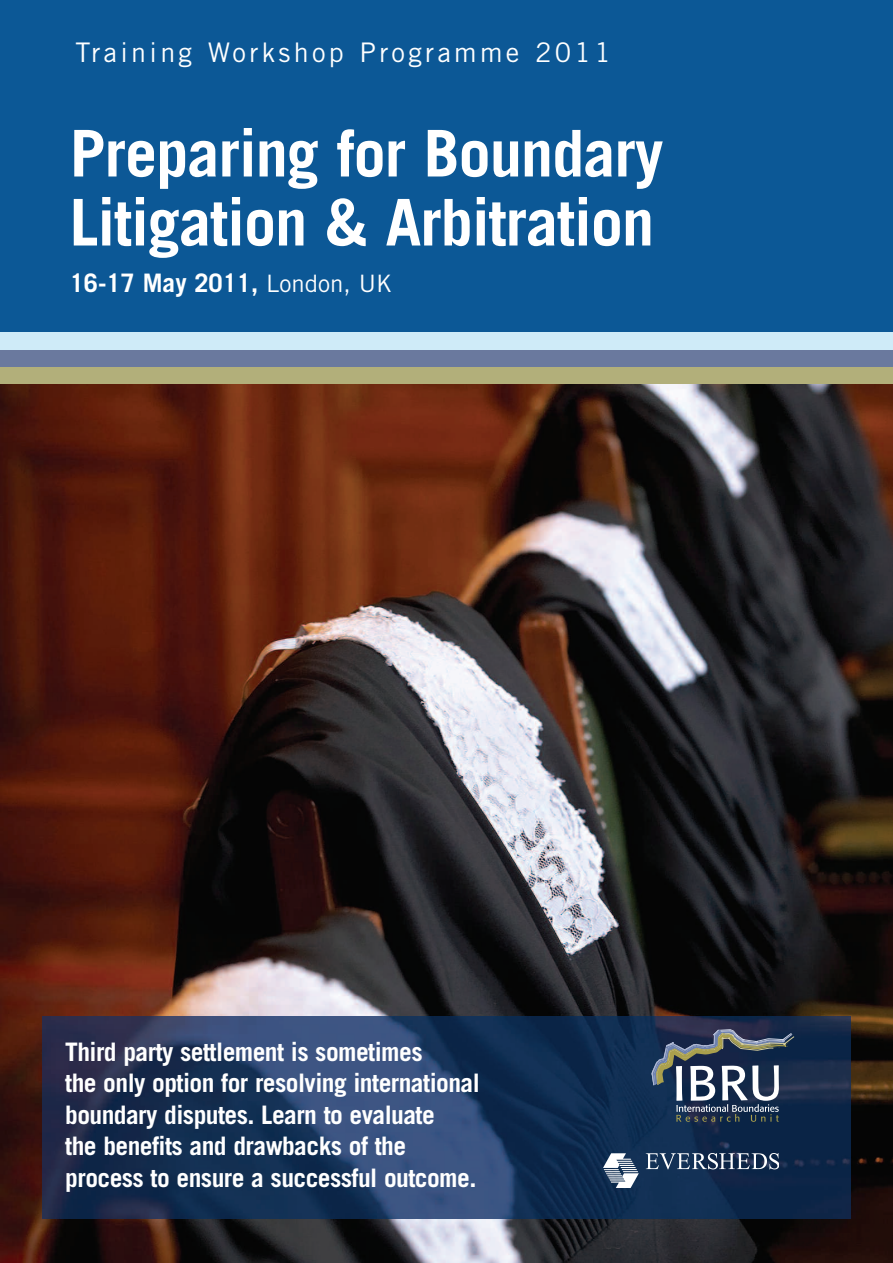
<style>
.page{position:relative;width:893px;height:1263px;background:#0c5896}
.page>*{position:absolute;margin:0;border:0;box-sizing:border-box;transform-origin:0 0}
.t1{font:700 64.5px/69px "Trade Gothic";letter-spacing:-.015em;color:#fff}
.t2{font:27px "Trade Gothic";letter-spacing:.12em;color:#fff}
.t3{font:700 25.5px/31.5px "Trade Gothic";letter-spacing:-.02em;color:#fff}
.t4{font:700 25.5px "Trade Gothic";color:#fff}
.s1{font-weight:400;font-size:24px}
</style>
<div class="page">
<img style="left:0;top:384px;width:893px;height:879px">
<img style="left:43px;top:1017px;width:807px;height:202px">
<div style="left:0;top:367px;width:893px;height:17px;background:#b2af7a"></div>
<div style="left:0;top:350px;width:893px;height:17px;background:#6a799e"></div>
<div style="left:0;top:333px;width:893px;height:17px;background:#cfebf8"></div>
<svg style="left:652px;top:1027px;width:142px;height:95px;background:#475569"></svg>
<img style="left:604px;top:1154px;width:174px;height:33px">
<p class="t2" style="left:76px;top:42px;width:537px">Training Workshop Programme 2011</p>
<h1 class="t1" style="left:70px;top:125px;width:595px">Preparing for Boundary<br>Litigation &amp; Arbitration</h1>
<p class="t4" style="left:70px;top:274px;width:324px">16-17 May 2011, <span class="s1">London, UK</span></p>
<p class="t3" style="left:65px;top:1038px;width:416px">Third party settlement is sometimes<br>the only option for resolving international boundary disputes. Learn to evaluate<br>the benefits and drawbacks of the process to ensure a successful outcome.</p>
</div>
